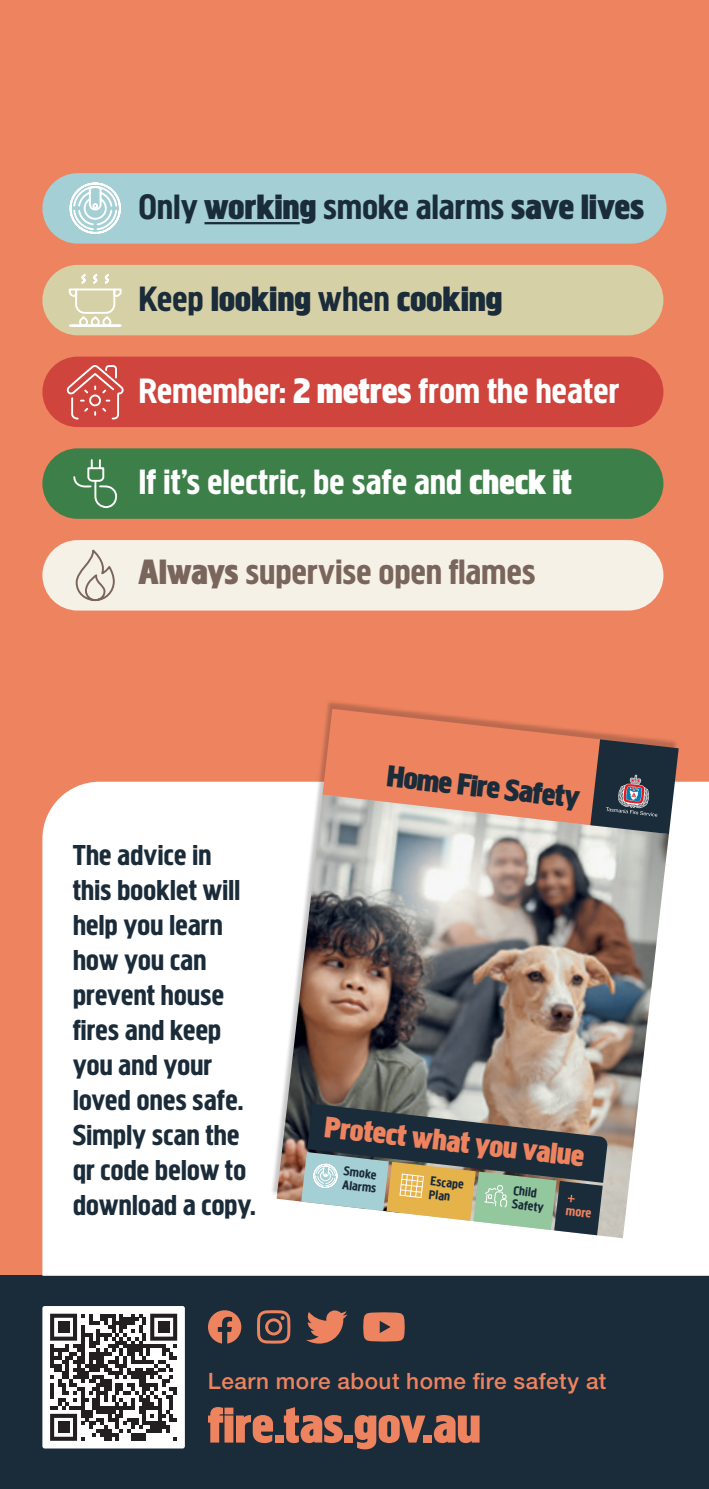
<style>
.page{position:relative;width:709px;height:1489px;background:#fff}
.page>*{position:absolute;margin:0;border:0;box-sizing:border-box;transform-origin:0 0}
.t1{font:700 52.5px "Megaphone";letter-spacing:.01em;color:#ee835f}
.t2{font:36.5px "Megaphone";letter-spacing:.01em;color:#fff}
.t3{font:700 36.5px "Megaphone";letter-spacing:.01em;color:#1a2b39}
.t4{font:36.5px "Megaphone";letter-spacing:.01em;color:#79655b}
.t5{font:700 31.5px "Megaphone";color:#1a2b39}
.t6{font:700 31px "Megaphone";color:#ee835f}
.t7{font:30px/35px "Megaphone";letter-spacing:.01em;color:#1a2b39}
.t8{font:500 22.5px "Helvetica Neue LT Std";letter-spacing:.02em;color:#ee835f}
.t9{font:14px "Megaphone";color:#ee835f}
.t10{font:13.5px/13.5px "Megaphone";color:#1a2b39}
.s1{font-weight:400}
.s2{font-weight:700}
</style>
<div class="page">
<div style="left:0;top:0;width:709px;height:1488px;background:#ee835f"></div>
<div style="left:0;top:1275px;width:709px;height:213px;background:#1a2b39"></div>
<div style="left:42px;top:1305px;width:143px;height:143px;background:#fff;border-radius:2px"></div>
<svg style="left:50px;top:1313px;width:127px;height:127px"></svg>
<div style="left:58px;top:1321px;width:11px;height:11px;background:#231f20"></div>
<div style="left:158px;top:1321px;width:11px;height:11px;background:#231f20"></div>
<div style="left:58px;top:1421px;width:11px;height:11px;background:#231f20"></div>
<div style="left:42px;top:173px;width:624px;height:70px;background:#a4cfd4;border-radius:35px"></div>
<div style="left:42px;top:265px;width:621px;height:70px;background:#d6d0a6;border-radius:35px"></div>
<div style="left:42px;top:540px;width:621px;height:70px;background:#f6f1e6;border-radius:35px"></div>
<div style="left:42px;top:448px;width:621px;height:71px;background:#3d7f48;border-radius:35px"></div>
<div style="left:42px;top:356px;width:621px;height:71px;background:#cf443c;border-radius:35px"></div>
<svg style="left:70px;top:182px;width:51px;height:52px"></svg>
<svg style="left:69px;top:274px;width:53px;height:52px"></svg>
<svg style="left:73px;top:460px;width:44px;height:48px"></svg>
<svg style="left:76px;top:549px;width:39px;height:52px"></svg>
<svg style="left:67px;top:365px;width:57px;height:54px"></svg>
<hr style="left:204px;top:222px;width:96px;height:2px;background:#1a2b39">
<svg style="left:208px;top:1310px;width:33px;height:33px"></svg>
<svg style="left:257px;top:1310px;width:33px;height:33px"></svg>
<svg style="left:363px;top:1312px;width:42px;height:29px"></svg>
<svg style="left:306px;top:1310px;width:41px;height:33px"></svg>
<div style="left:42px;top:781px;width:667px;height:494px;background:#fff"></div>
<div style="left:270px;top:699px;width:408px;height:535px;background:#231f20;opacity:.25"></div>
<img style="left:276px;top:794px;width:393px;height:444px">
<svg style="left:322px;top:708px;width:356px;height:126px"></svg>
<svg style="left:301px;top:1103px;width:307px;height:132px;background:#80877c"></svg>
<p class="t3" style="left:139px;top:186px;width:506px"><span class="s1">Only</span> working <span class="s1">smoke alarms</span> save lives</p>
<p class="t3" style="left:139px;top:278px;width:365px"><span class="s1">Keep</span> looking <span class="s1">when</span> cooking</p>
<p class="t2" style="left:139px;top:368px;width:481px">Remember: <span class="s2">2 metres</span> from the heater</p>
<p class="t2" style="left:139px;top:460px;width:434px">If it’s electric, be safe and <span class="s2">check it</span></p>
<p class="t4" style="left:139px;top:550px;width:398px"><span class="s2">Always</span> supervise open flames</p>
<p class="t7" style="left:73px;top:836px;width:184px">The advice in this booklet will help you learn how you can prevent house fires and keep you and your loved ones safe.<br>Simply scan the qr code below to download a copy.</p>
<p class="t5" style="left:390px;top:756px;width:195px;rotate:7deg">Home Fire Safety</p>
<p class="t6" style="left:327px;top:1109px;width:262px;rotate:6deg">Protect what you value</p>
<p class="t10" style="left:431px;top:1173px;width:35px;rotate:6deg">Escape<br>Plan</p>
<p class="t10" style="left:514px;top:1183px;width:33px;rotate:6deg">Child<br>Safety</p>
<p class="t10" style="left:344px;top:1164px;width:35px;rotate:6deg">Smoke<br>Alarms</p>
<p class="t9" style="left:567px;top:1201px;width:27px;rotate:7deg">more</p>
<p class="t8" style="left:208px;top:1366px;width:400px">Learn more about home fire safety at</p>
<h1 class="t1" style="left:208px;top:1394px;width:274px">fire.tas.gov.au</h1>
</div>
